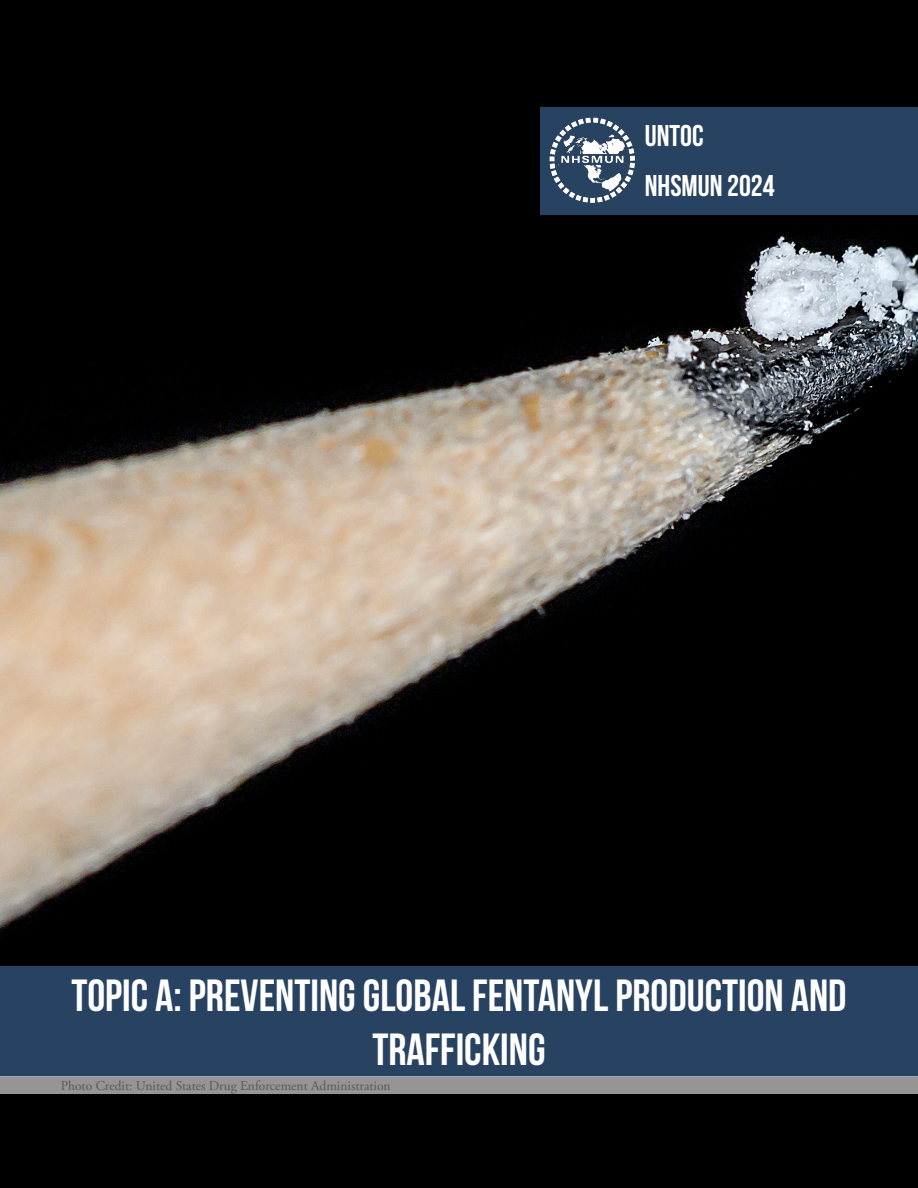
<style>
.page{position:relative;width:918px;height:1188px;background:#fff}
.page>*{position:absolute;margin:0;border:0;box-sizing:border-box;transform-origin:0 0}
.Topic_Letter{font:700 45px/54px "Bebas Neue";color:#fff;text-align:center}
.t1{font:700 30px/49.5px "Bebas Neue";color:#fff}
.Photo_Caption_L{font:13.5px "Adobe Garamond Pro";color:#57585a}
</style>
<div class="page">
<img style="left:0;top:0;width:918px;height:1188px">
<div style="left:0;top:966px;width:918px;height:110px;background:#284261"></div>
<div style="left:540px;top:107px;width:378px;height:108px;background:#284261"></div>
<img style="left:549px;top:117px;width:87px;height:86px">
<div style="left:0;top:1076px;width:918px;height:18px;background:#959595"></div>
<p class="t1" style="left:645px;top:111px;width:131px">UNTOC<br>NHSMUN 2024</p>
<p class="Topic_Letter" style="left:71px;top:968px;width:777px">TOPIC A: PREVENTING GLOBAL FENTANYL PRODUCTION AND<br>TRAFFICKING</p>
<p class="Photo_Caption_L" style="left:61px;top:1078px;width:331px">Photo Credit: United States Drug Enforcement Administration</p>
</div>
